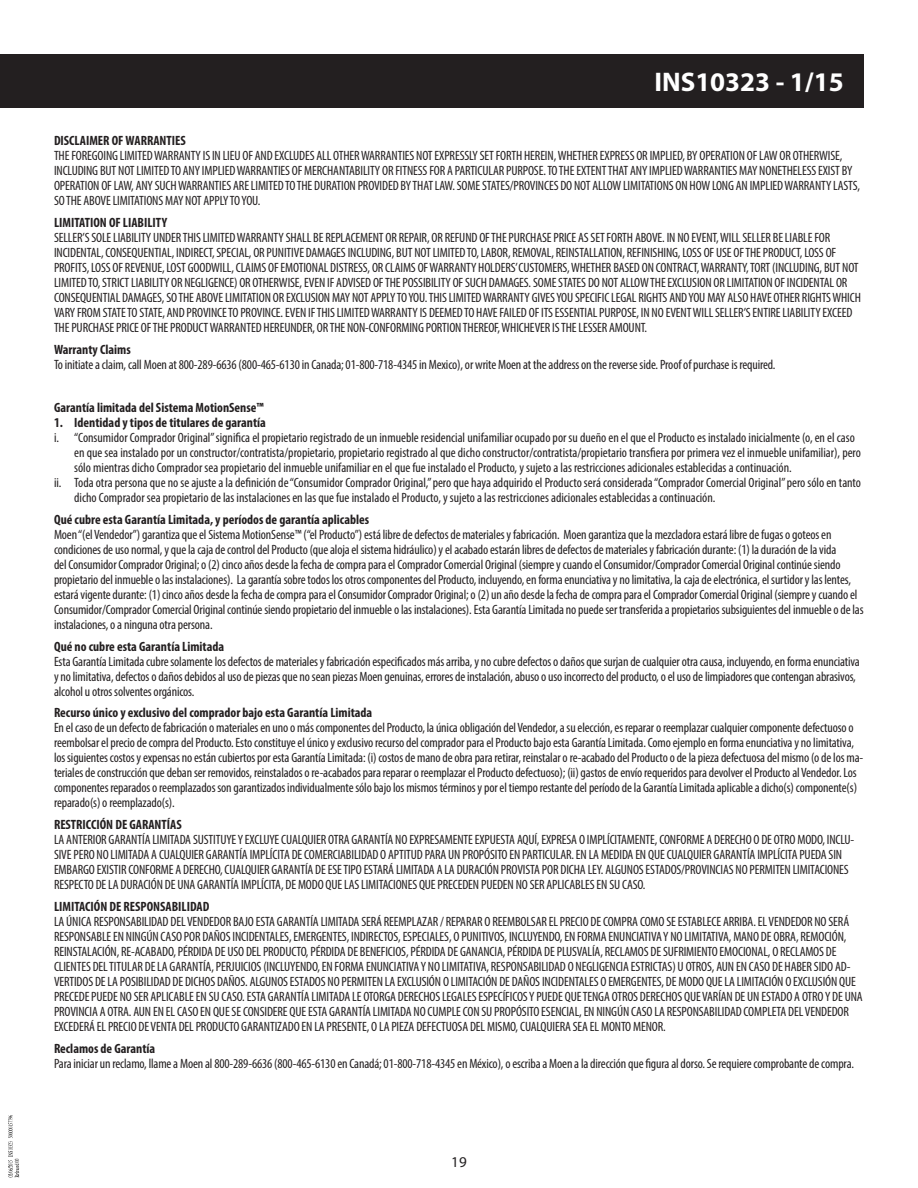
<style>
.page{position:relative;width:918px;height:1188px;background:#fff}
.page>*{position:absolute;margin:0;border:0;box-sizing:border-box;transform-origin:0 0}
.t1{font:700 27px "Myriad Pro";color:#fff}
.t2{font:15px "Myriad Pro";color:#231f20}
.t3{font:condensed 13.5px/15px "Myriad Pro";letter-spacing:-.01em;color:#231f20}
.t4{font:700 condensed 13.5px "Myriad Pro";color:#231f20}
</style>
<div class="page">
<div style="left:0;top:54px;width:864px;height:54px;background:#231f20"></div>
<svg style="left:8px;top:1115px;width:11px;height:62px"></svg>
<h1 class="t1" style="left:654px;top:64px;width:191px">INS10323 - 1/15</h1>
<p class="t4" style="left:54px;top:132px;width:133px">DISCLAIMER OF WARRANTIES</p>
<p class="t3" style="left:54px;top:148px;width:808px">THE FOREGOING LIMITED WARRANTY IS IN LIEU OF AND EXCLUDES ALL OTHER WARRANTIES NOT EXPRESSLY SET FORTH HEREIN, WHETHER EXPRESS OR IMPLIED, BY OPERATION OF LAW OR OTHERWISE, INCLUDING BUT NOT LIMITED TO ANY IMPLIED WARRANTIES OF MERCHANTABILITY OR FITNESS FOR A PARTICULAR PURPOSE. TO THE EXTENT THAT ANY IMPLIED WARRANTIES MAY NONETHELESS EXIST BY OPERATION OF LAW, ANY SUCH WARRANTIES ARE LIMITED TO THE DURATION PROVIDED BY THAT LAW. SOME STATES/PROVINCES DO NOT ALLOW LIMITATIONS ON HOW LONG AN IMPLIED WARRANTY LASTS, SO THE ABOVE LIMITATIONS MAY NOT APPLY TO YOU.</p>
<p class="t4" style="left:54px;top:214px;width:115px">LIMITATION OF LIABILITY</p>
<p class="t3" style="left:54px;top:230px;width:809px">SELLER’S SOLE LIABILITY UNDER THIS LIMITED WARRANTY SHALL BE REPLACEMENT OR REPAIR, OR REFUND OF THE PURCHASE PRICE AS SET FORTH ABOVE. IN NO EVENT, WILL SELLER BE LIABLE FOR INCIDENTAL, CONSEQUENTIAL, INDIRECT, SPECIAL, OR PUNITIVE DAMAGES INCLUDING, BUT NOT LIMITED TO, LABOR, REMOVAL, REINSTALLATION, REFINISHING, LOSS OF USE OF THE PRODUCT, LOSS OF PROFITS, LOSS OF REVENUE, LOST GOODWILL, CLAIMS OF EMOTIONAL DISTRESS, OR CLAIMS OF WARRANTY HOLDERS’ CUSTOMERS, WHETHER BASED ON CONTRACT, WARRANTY, TORT (INCLUDING, BUT NOT LIMITED TO, STRICT LIABILITY OR NEGLIGENCE) OR OTHERWISE, EVEN IF ADVISED OF THE POSSIBILITY OF SUCH DAMAGES. SOME STATES DO NOT ALLOW THE EXCLUSION OR LIMITATION OF INCIDENTAL OR CONSEQUENTIAL DAMAGES, SO THE ABOVE LIMITATION OR EXCLUSION MAY NOT APPLY TO YOU. THIS LIMITED WARRANTY GIVES YOU SPECIFIC LEGAL RIGHTS AND YOU MAY ALSO HAVE OTHER RIGHTS WHICH VARY FROM STATE TO STATE, AND PROVINCE TO PROVINCE. EVEN IF THIS LIMITED WARRANTY IS DEEMED TO HAVE FAILED OF ITS ESSENTIAL PURPOSE, IN NO EVENT WILL SELLER’S ENTIRE LIABILITY EXCEED THE PURCHASE PRICE OF THE PRODUCT WARRANTED HEREUNDER, OR THE NON-CONFORMING PORTION THEREOF, WHICHEVER IS THE LESSER AMOUNT.</p>
<p class="t4" style="left:54px;top:341px;width:78px">Warranty Claims</p>
<p class="t3" style="left:54px;top:356px;width:723px">To initiate a claim, call Moen at 800-289-6636 (800-465-6130 in Canada; 01-800-718-4345 in Mexico), or write Moen at the address on the reverse side. Proof of purchase is required.</p>
<p class="t4" style="left:54px;top:399px;width:211px">Garantía limitada del Sistema MotionSense™</p>
<p class="t4" style="left:54px;top:414px;width:214px">1. Identidad y tipos de titulares de garantía</p>
<p class="t3" style="left:54px;top:430px;width:802px">i. “Consumidor Comprador Original” significa el propietario registrado de un inmueble residencial unifamiliar ocupado por su dueño en el que el Producto es instalado inicialmente (o, en el caso</p>
<p class="t3" style="left:74px;top:445px;width:788px">en que sea instalado por un constructor/contratista/propietario, propietario registrado al que dicho constructor/contratista/propietario transfiera por primera vez el inmueble unifamiliar), pero</p>
<p class="t3" style="left:74px;top:460px;width:719px">sólo mientras dicho Comprador sea propietario del inmueble unifamiliar en el que fue instalado el Producto, y sujeto a las restricciones adicionales establecidas a continuación.</p>
<p class="t3" style="left:54px;top:475px;width:809px">ii. Toda otra persona que no se ajuste a la definición de “Consumidor Comprador Original,” pero que haya adquirido el Producto será considerada “Comprador Comercial Original” pero sólo en tanto</p>
<p class="t3" style="left:74px;top:490px;width:643px">dicho Comprador sea propietario de las instalaciones en las que fue instalado el Producto, y sujeto a las restricciones adicionales establecidas a continuación.</p>
<p class="t4" style="left:54px;top:511px;width:317px">Qué cubre esta Garantía Limitada, y períodos de garantía aplicables</p>
<p class="t3" style="left:54px;top:527px;width:811px">Moen “(el Vendedor”) garantiza que el Sistema MotionSense™ (“el Producto”) está libre de defectos de materiales y fabricación. Moen garantiza que la mezcladora estará libre de fugas o goteos en condiciones de uso normal, y que la caja de control del Producto (que aloja el sistema hidráulico) y el acabado estarán libres de defectos de materiales y fabricación durante: (1) la duración de la vida<br>del Consumidor Comprador Original; o (2) cinco años desde la fecha de compra para el Comprador Comercial Original (siempre y cuando el Consumidor/Comprador Comercial Original continúe siendo propietario del inmueble o las instalaciones). La garantía sobre todos los otros componentes del Producto, incluyendo, en forma enunciativa y no limitativa, la caja de electrónica, el surtidor y las lentes, estará vigente durante: (1) cinco años desde la fecha de compra para el Consumidor Comprador Original; o (2) un año desde la fecha de compra para el Comprador Comercial Original (siempre y cuando el Consumidor/Comprador Comercial Original continúe siendo propietario del inmueble o las instalaciones). Esta Garantía Limitada no puede ser transferida a propietarios subsiguientes del inmueble o de las instalaciones, o a ninguna otra persona.</p>
<p class="t4" style="left:54px;top:638px;width:172px">Qué no cubre esta Garantía Limitada</p>
<p class="t3" style="left:54px;top:653px;width:807px">Esta Garantía Limitada cubre solamente los defectos de materiales y fabricación especificados más arriba, y no cubre defectos o daños que surjan de cualquier otra causa, incluyendo, en forma enunciativa y no limitativa, defectos o daños debidos al uso de piezas que no sean piezas Moen genuinas, errores de instalación, abuso o uso incorrecto del producto, o el uso de limpiadores que contengan abrasivos, alcohol u otros solventes orgánicos.</p>
<p class="t4" style="left:54px;top:704px;width:320px">Recurso único y exclusivo del comprador bajo esta Garantía Limitada</p>
<p class="t3" style="left:54px;top:720px;width:811px">En el caso de un defecto de fabricación o materiales en uno o más componentes del Producto, la única obligación del Vendedor, a su elección, es reparar o reemplazar cualquier componente defectuoso o reembolsar el precio de compra del Producto. Esto constituye el único y exclusivo recurso del comprador para el Producto bajo esta Garantía Limitada. Como ejemplo en forma enunciativa y no limitativa, los siguientes costos y expensas no están cubiertos por esta Garantía Limitada: (i) costos de mano de obra para retirar, reinstalar o re-acabado del Producto o de la pieza defectuosa del mismo (o de los ma&shy;teriales de construcción que deban ser removidos, reinstalados o re-acabados para reparar o reemplazar el Producto defectuoso); (ii) gastos de envío requeridos para devolver el Producto al Vendedor. Los componentes reparados o reemplazados son garantizados individualmente sólo bajo los mismos términos y por el tiempo restante del período de la Garantía Limitada aplicable a dicho(s) componente(s) reparado(s) o reemplazado(s).</p>
<p class="t4" style="left:54px;top:816px;width:129px">RESTRICCIÓN DE GARANTÍAS</p>
<p class="t3" style="left:54px;top:832px;width:802px">LA ANTERIOR GARANTÍA LIMITADA SUSTITUYE Y EXCLUYE CUALQUIER OTRA GARANTÍA NO EXPRESAMENTE EXPUESTA AQUÍ, EXPRESA O IMPLÍCITAMENTE, CONFORME A DERECHO O DE OTRO MODO, INCLU-SIVE PERO NO LIMITADA A CUALQUIER GARANTÍA IMPLÍCITA DE COMERCIABILIDAD O APTITUD PARA UN PROPÓSITO EN PARTICULAR. EN LA MEDIDA EN QUE CUALQUIER GARANTÍA IMPLÍCITA PUEDA SIN EMBARGO EXISTIR CONFORME A DERECHO, CUALQUIER GARANTÍA DE ESE TIPO ESTARÁ LIMITADA A LA DURACIÓN PROVISTA POR DICHA LEY. ALGUNOS ESTADOS/PROVINCIAS NO PERMITEN LIMITACIONES RESPECTO DE LA DURACIÓN DE UNA GARANTÍA IMPLÍCITA, DE MODO QUE LAS LIMITACIONES QUE PRECEDEN PUEDEN NO SER APLICABLES EN SU CASO.</p>
<p class="t4" style="left:54px;top:898px;width:157px">LIMITACIÓN DE RESPONSABILIDAD</p>
<p class="t3" style="left:54px;top:914px;width:810px">LA ÚNICA RESPONSABILIDAD DEL VENDEDOR BAJO ESTA GARANTÍA LIMITADA SERÁ REEMPLAZAR / REPARAR O REEMBOLSAR EL PRECIO DE COMPRA COMO SE ESTABLECE ARRIBA. EL VENDEDOR NO SERÁ RESPONSABLE EN NINGÚN CASO POR DAÑOS INCIDENTALES, EMERGENTES, INDIRECTOS, ESPECIALES, O PUNITIVOS, INCLUYENDO, EN FORMA ENUNCIATIVA Y NO LIMITATIVA, MANO DE OBRA, REMOCIÓN, REINSTALACIÓN, RE-ACABADO, PÉRDIDA DE USO DEL PRODUCTO, PÉRDIDA DE BENEFICIOS, PÉRDIDA DE GANANCIA, PÉRDIDA DE PLUSVALÍA, RECLAMOS DE SUFRIMIENTO EMOCIONAL, O RECLAMOS DE CLIENTES DEL TITULAR DE LA GARANTÍA, PERJUICIOS (INCLUYENDO, EN FORMA ENUNCIATIVA Y NO LIMITATIVA, RESPONSABILIDAD O NEGLIGENCIA ESTRICTAS) U OTROS, AUN EN CASO DE HABER SIDO AD-VERTIDOS DE LA POSIBILIDAD DE DICHOS DAÑOS. ALGUNOS ESTADOS NO PERMITEN LA EXCLUSIÓN O LIMITACIÓN DE DAÑOS INCIDENTALES O EMERGENTES, DE MODO QUE LA LIMITACIÓN O EXCLUSIÓN QUE PRECEDE PUEDE NO SER APLICABLE EN SU CASO. ESTA GARANTÍA LIMITADA LE OTORGA DERECHOS LEGALES ESPECÍFICOS Y PUEDE QUE TENGA OTROS DERECHOS QUE VARÍAN DE UN ESTADO A OTRO Y DE UNA PROVINCIA A OTRA. AUN EN EL CASO EN QUE SE CONSIDERE QUE ESTA GARANTÍA LIMITADA NO CUMPLE CON SU PROPÓSITO ESENCIAL, EN NINGÚN CASO LA RESPONSABILIDAD COMPLETA DEL VENDEDOR EXCEDERÁ EL PRECIO DE VENTA DEL PRODUCTO GARANTIZADO EN LA PRESENTE, O LA PIEZA DEFECTUOSA DEL MISMO, CUALQUIERA SEA EL MONTO MENOR.</p>
<p class="t4" style="left:54px;top:1040px;width:103px">Reclamos de Garantía</p>
<p class="t3" style="left:54px;top:1055px;width:802px">Para iniciar un reclamo, llame a Moen al 800-289-6636 (800-465-6130 en Canadá; 01-800-718-4345 en México), o escriba a Moen a la dirección que figura al dorso. Se requiere comprobante de compra.</p>
<p class="t2" style="left:451px;top:1152px;width:17px">19</p>
</div>
